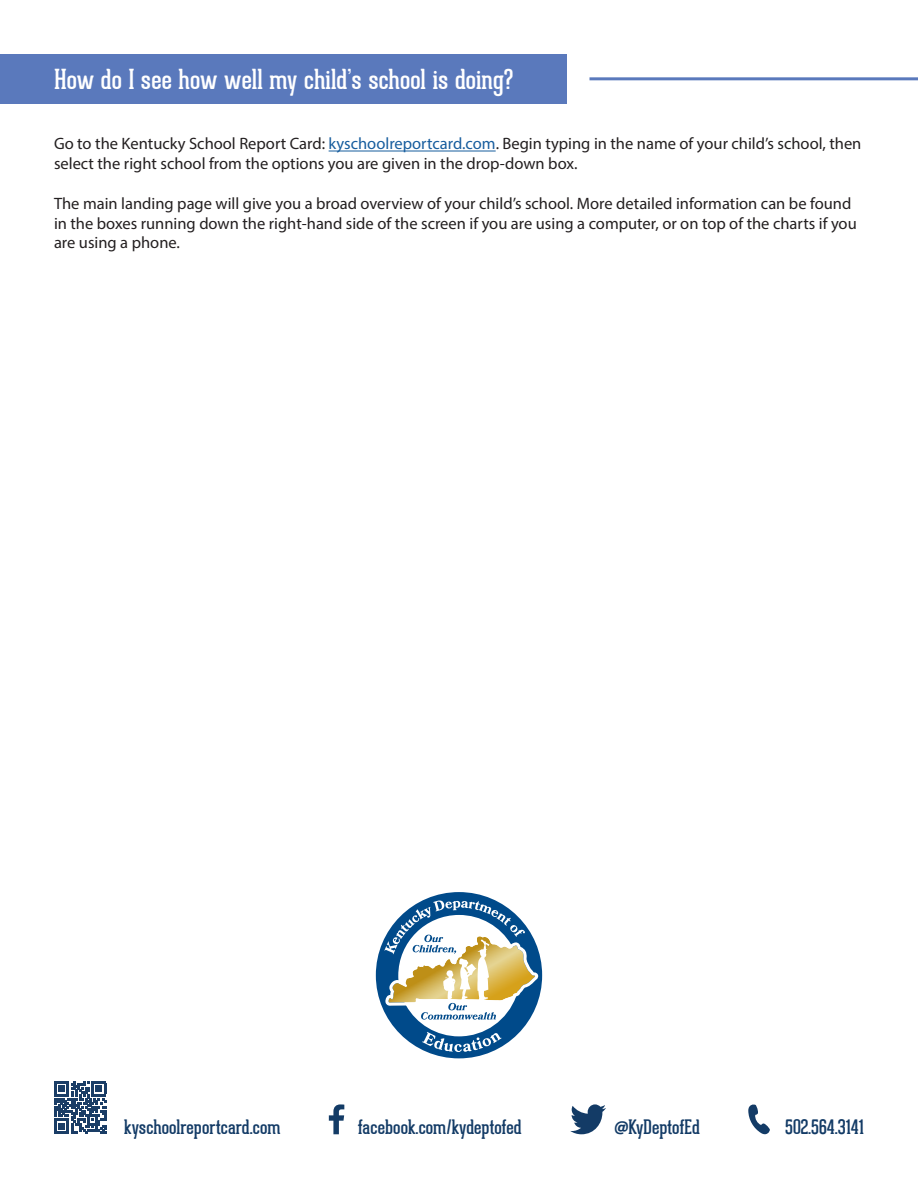
<style>
.page{position:relative;width:918px;height:1188px;background:#fff}
.page>*{position:absolute;margin:0;border:0;box-sizing:border-box;transform-origin:0 0}
.t1{font:27px "Geared Slab";color:#fff}
.t2{font:19.5px "Geared Slab";color:#133b66}
.P1{font:16.5px/19.8px "Myriad Pro";color:#231f20}
.s1{color:#175d9e}
</style>
<div class="page">
<svg style="left:376px;top:892px;width:166px;height:166px"></svg>
<svg style="left:570px;top:1104px;width:36px;height:30px"></svg>
<svg style="left:329px;top:1104px;width:15px;height:30px"></svg>
<svg style="left:748px;top:1104px;width:22px;height:31px"></svg>
<svg style="left:54px;top:1082px;width:52px;height:51px"></svg>
<div style="left:0;top:54px;width:566px;height:50px;background:#5a79bc"></div>
<hr style="left:329px;top:151px;width:167px;height:1px;background:#175d9e">
<hr style="left:590px;top:77px;width:328px;height:3px;background:#5a79bc">
<p class="t1" style="left:54px;top:63px;width:461px">How do I see how well my child’s school is doing?</p>
<p class="P1" style="left:54px;top:134px;width:809px">Go to the Kentucky School Report Card: <span class="s1">kyschoolreportcard.com</span>. Begin typing in the name of your child’s school, then select the right school from the options you are given in the drop-down box.</p>
<p class="P1" style="left:54px;top:193px;width:804px">The main landing page will give you a broad overview of your child’s school. More detailed information can be found in the boxes running down the right-hand side of the screen if you are using a computer, or on top of the charts if you are using a phone.</p>
<h4 class="t2" style="left:124px;top:1115px;width:158px">kyschoolreportcard.com</h4>
<h4 class="t2" style="left:358px;top:1115px;width:165px">facebook.com/kydeptofed</h4>
<h4 class="t2" style="left:614px;top:1115px;width:87px">@KyDeptofEd</h4>
<h4 class="t2" style="left:785px;top:1115px;width:80px">502.564.3141</h4>
</div>
